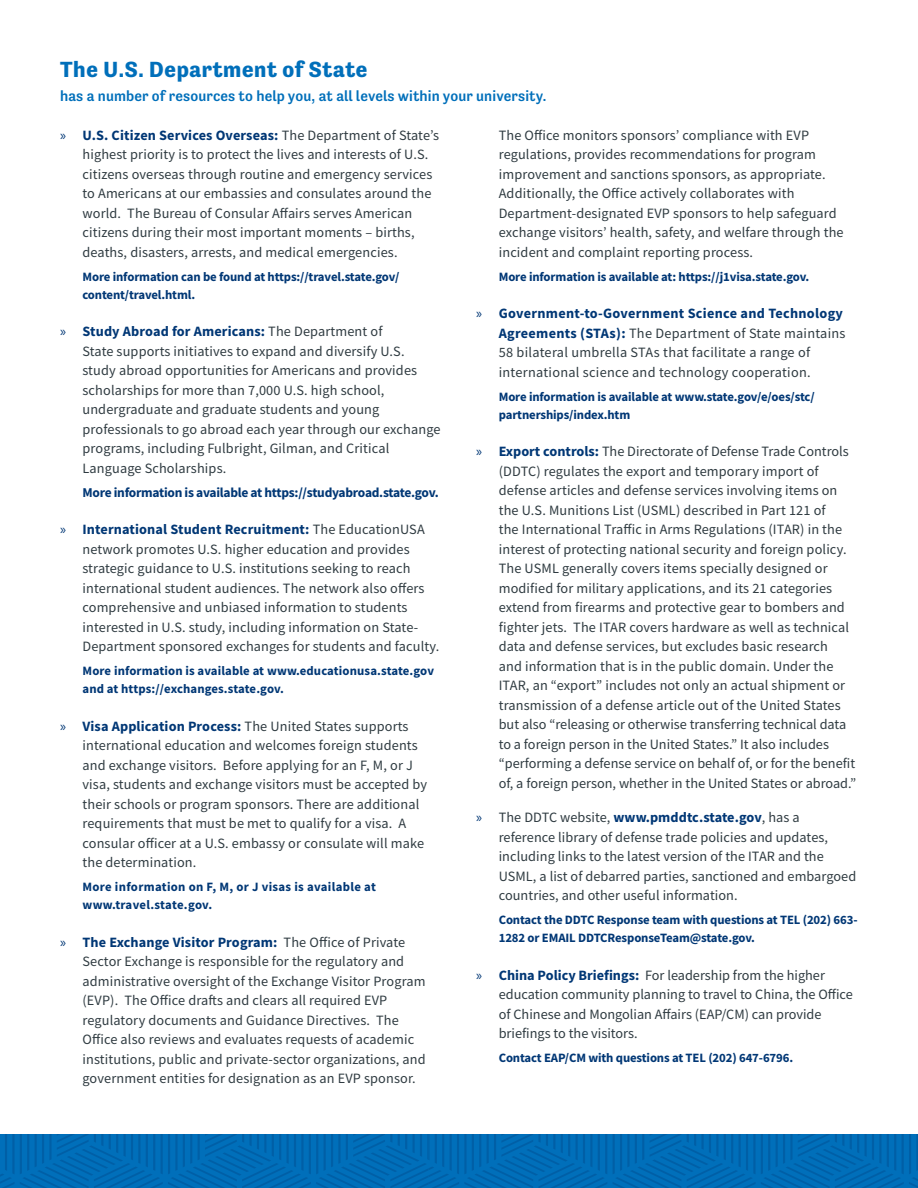
<style>
.page{position:relative;width:918px;height:1188px;background:#fff}
.page>*{position:absolute;margin:0;border:0;box-sizing:border-box;transform-origin:0 0}
.Subhead{font:700 22.5px "Tenso";letter-spacing:.03em;color:#006fba}
.Subhead-2{font:500 15px "Tenso";letter-spacing:.01em;color:#006fba}
.t1{font:14.25px/19.5px "Source Sans Pro";letter-spacing:.01em;color:#2f3b41}
.body{font:700 13.5px "Source Sans Pro";letter-spacing:-.02em;color:#013775}
.body-2{font:700 12.75px/18px "Source Sans Pro";letter-spacing:-.01em;color:#013775}
.body-3{font:700 12.75px/18px "Source Sans Pro";letter-spacing:.01em;color:#013775}
.body-4{font:700 12.75px/18px "Source Sans Pro";letter-spacing:.025em;color:#013775}
.s1{font-family:"Myriad Pro";color:#013775}
.s2{font-weight:700;color:#013775}
</style>
<div class="page">
<svg style="left:0;top:1134px;width:918px;height:54px;background:#006ab4"></svg>
<p class="Subhead" style="left:60px;top:56px;width:309px">The U.S. Department of State</p>
<p class="Subhead-2" style="left:60px;top:87px;width:488px">has a number of resources to help you, at all levels within your university.</p>
<p class="t1" style="left:82px;top:125px;width:358px;text-indent:-22px"><span class="s1">»</span> <span class="s2">U.S. Citizen Services Overseas:</span> The Department of State’s highest priority is to protect the lives and interests of U.S. citizens overseas through routine and emergency services to Americans at our embassies and consulates around the world. The Bureau of Consular Affairs serves American citizens during their most important moments – births, deaths, disasters, arrests, and medical emergencies.</p>
<p class="body-2" style="left:82px;top:267px;width:318px">More information can be found at https://travel.state.gov/ content/travel.html.</p>
<p class="t1" style="left:82px;top:322px;width:360px;text-indent:-22px"><span class="s1">»</span> <span class="s2">Study Abroad for Americans:</span> The Department of<br>State supports initiatives to expand and diversify U.S. study abroad opportunities for Americans and provides scholarships for more than 7,000 U.S. high school, undergraduate and graduate students and young professionals to go abroad each year through our exchange programs, including Fulbright, Gilman, and Critical Language Scholarships.</p>
<p class="body" style="left:82px;top:483px;width:358px">More information is available at https://studyabroad.state.gov.</p>
<p class="t1" style="left:82px;top:520px;width:358px;text-indent:-22px"><span class="s1">»</span> <span class="s2">International Student Recruitment:</span> The EducationUSA network promotes U.S. higher education and provides strategic guidance to U.S. institutions seeking to reach international student audiences. The network also offers comprehensive and unbiased information to students interested in U.S. study, including information on State-Department sponsored exchanges for students and faculty.</p>
<p class="body-3" style="left:82px;top:662px;width:353px">More information is available at www.educationusa.state.gov and at https://exchanges.state.gov.</p>
<p class="t1" style="left:82px;top:716px;width:346px;text-indent:-22px"><span class="s1">»</span> <span class="s2">Visa Application Process:</span> The United States supports international education and welcomes foreign students and exchange visitors. Before applying for an F, M, or J visa, students and exchange visitors must be accepted by their schools or program sponsors. There are additional requirements that must be met to qualify for a visa. A consular officer at a U.S. embassy or consulate will make the determination.</p>
<p class="body-4" style="left:82px;top:878px;width:295px">More information on F, M, or J visas is available at www.travel.state.gov.</p>
<p class="t1" style="left:82px;top:932px;width:345px;text-indent:-22px"><span class="s1">»</span> <span class="s2">The Exchange Visitor Program:</span> The Office of Private Sector Exchange is responsible for the regulatory and administrative oversight of the Exchange Visitor Program (EVP). The Office drafts and clears all required EVP regulatory documents and Guidance Directives. The Office also reviews and evaluates requests of academic institutions, public and private-sector organizations, and government entities for designation as an EVP sponsor.</p>
<p class="t1" style="left:499px;top:125px;width:346px">The Office monitors sponsors’ compliance with EVP regulations, provides recommendations for program improvement and sanctions sponsors, as appropriate.<br>Additionally, the Office actively collaborates with Department-designated EVP sponsors to help safeguard exchange visitors’ health, safety, and welfare through the incident and complaint reporting process.</p>
<p class="body-2" style="left:499px;top:267px;width:312px">More information is available at: https://j1visa.state.gov.</p>
<p class="t1" style="left:499px;top:304px;width:348px;text-indent:-22px"><span class="s1">»</span> <span class="s2">Government-to-Government Science and Technology Agreements (STAs):</span> The Department of State maintains 58 bilateral umbrella STAs that facilitate a range of international science and technology cooperation.</p>
<p class="body-2" style="left:499px;top:387px;width:317px">More information is available at www.state.gov/e/oes/stc/ partnerships/index.htm</p>
<p class="t1" style="left:499px;top:442px;width:359px;text-indent:-23px"><span class="s1">»</span> <span class="s2">Export controls:</span> The Directorate of Defense Trade Controls (DDTC) regulates the export and temporary import of defense articles and defense services involving items on the U.S. Munitions List (USML) described in Part 121 of<br>the International Traffic in Arms Regulations (ITAR) in the interest of protecting national security and foreign policy.<br>The USML generally covers items specially designed or modified for military applications, and its 21 categories extend from firearms and protective gear to bombers and fighter jets. The ITAR covers hardware as well as technical data and defense services, but excludes basic research<br>and information that is in the public domain. Under the ITAR, an “export” includes not only an actual shipment or transmission of a defense article out of the United States but also “releasing or otherwise transferring technical data to a foreign person in the United States.” It also includes “performing a defense service on behalf of, or for the benefit of, a foreign person, whether in the United States or abroad.”</p>
<p class="t1" style="left:499px;top:808px;width:359px;text-indent:-22px"><span class="s1">»</span> The DDTC website, <span class="s2">www.pmddtc.state.gov</span>, has a reference library of defense trade policies and updates, including links to the latest version of the ITAR and the USML, a list of debarred parties, sanctioned and embargoed countries, and other useful information.</p>
<p class="body-2" style="left:499px;top:911px;width:360px">Contact the DDTC Response team with questions at TEL (202) 663-<br>1282 or EMAIL DDTCResponseTeam@state.gov.</p>
<p class="t1" style="left:499px;top:965px;width:356px;text-indent:-22px"><span class="s1">»</span> <span class="s2">China Policy Briefings:</span> For leadership from the higher education community planning to travel to China, the Office of Chinese and Mongolian Affairs (EAP/CM) can provide briefings to the visitors.</p>
<p class="body-2" style="left:499px;top:1049px;width:296px">Contact EAP/CM with questions at TEL (202) 647-6796.</p>
</div>
